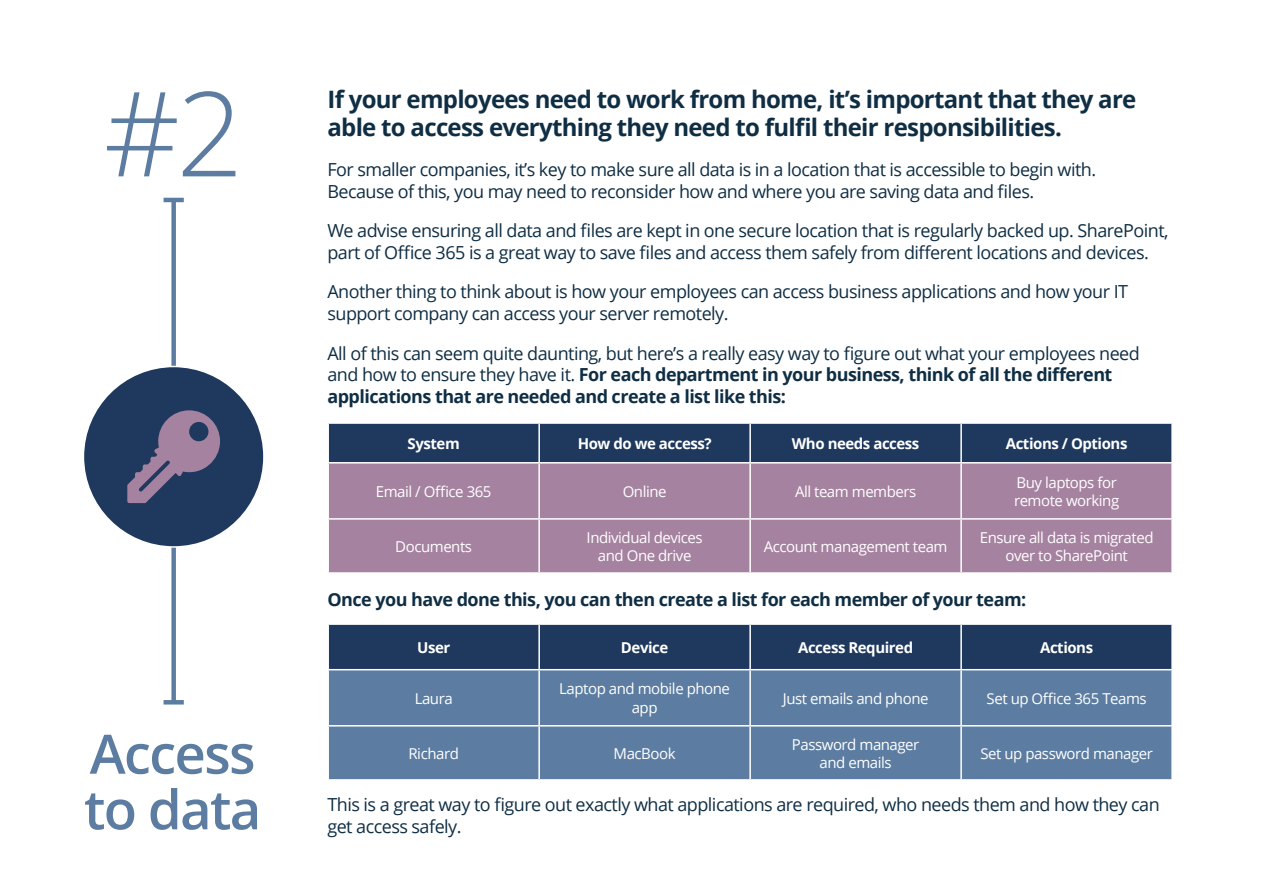
<style>
.page{position:relative;width:1263px;height:893px;background:#fff}
.page>*{position:absolute;margin:0;border:0;box-sizing:border-box;transform-origin:0 0}
.t1{font:300 117.6px "Open Sans";color:#5c7da1}
.t2{font:600 54.3px/55.7px "Open Sans";letter-spacing:-.03em;color:#5c7da1}
.t3{font:700 24px/28.8px "Open Sans";letter-spacing:-.03em;color:#0f2e44}
.t4{font:18px/21.6px "Open Sans";letter-spacing:-.03em;color:#0f2e44}
.t5{font:700 18px "Open Sans";letter-spacing:-.03em;color:#0f2e44}
.t6{font:15px/18px "Open Sans";letter-spacing:-.03em;color:#fff;text-align:center}
.t7{font:700 15px "Open Sans";letter-spacing:-.03em;color:#fff}
.s1{font-weight:700}
</style>
<div class="page">
<div style="left:171px;top:200px;width:5px;height:502px;background:#5c7da1"></div>
<hr style="left:164px;top:198px;width:20px;height:4px;background:#5c7da1">
<hr style="left:164px;top:700px;width:20px;height:4px;background:#5c7da1">
<div style="left:83px;top:366px;width:181px;height:181px;background:#1e385e;border-radius:50%"></div>
<svg style="left:127px;top:410px;width:93px;height:93px"></svg>
<div style="left:329px;top:424px;width:842px;height:38px;background:#1e385e"></div>
<div style="left:329px;top:464px;width:842px;height:108px;background:#a582a0"></div>
<hr style="left:538px;top:424px;width:2px;height:38px;background:#fff">
<hr style="left:749px;top:424px;width:2px;height:38px;background:#fff">
<hr style="left:960px;top:424px;width:2px;height:38px;background:#fff">
<hr style="left:538px;top:464px;width:2px;height:54px;background:#fff">
<hr style="left:749px;top:464px;width:2px;height:54px;background:#fff">
<hr style="left:960px;top:464px;width:2px;height:54px;background:#fff">
<hr style="left:327px;top:518px;width:212px;height:2px;background:#fff">
<hr style="left:539px;top:518px;width:211px;height:2px;background:#fff">
<hr style="left:538px;top:520px;width:2px;height:52px;background:#fff">
<hr style="left:750px;top:518px;width:211px;height:2px;background:#fff">
<hr style="left:749px;top:520px;width:2px;height:52px;background:#fff">
<hr style="left:961px;top:518px;width:212px;height:2px;background:#fff">
<hr style="left:960px;top:520px;width:2px;height:52px;background:#fff">
<div style="left:329px;top:625px;width:842px;height:44px;background:#1e385e"></div>
<div style="left:329px;top:670px;width:842px;height:109px;background:#5c7da1"></div>
<hr style="left:538px;top:625px;width:2px;height:44px;background:#fff">
<hr style="left:749px;top:625px;width:2px;height:44px;background:#fff">
<hr style="left:960px;top:625px;width:2px;height:44px;background:#fff">
<hr style="left:538px;top:670px;width:2px;height:55px;background:#fff">
<hr style="left:749px;top:670px;width:2px;height:55px;background:#fff">
<hr style="left:960px;top:670px;width:2px;height:55px;background:#fff">
<hr style="left:327px;top:725px;width:212px;height:1px;background:#fff">
<hr style="left:539px;top:725px;width:211px;height:1px;background:#fff">
<hr style="left:538px;top:726px;width:2px;height:53px;background:#fff">
<hr style="left:750px;top:725px;width:211px;height:1px;background:#fff">
<hr style="left:749px;top:726px;width:2px;height:53px;background:#fff">
<hr style="left:961px;top:725px;width:212px;height:1px;background:#fff">
<hr style="left:960px;top:726px;width:2px;height:53px;background:#fff">
<h1 class="t1" style="left:104px;top:53px;width:141px">#2</h1>
<h2 class="t2" style="left:84px;top:725px;width:179px">Access to data</h2>
<h3 class="t3" style="left:327px;top:84px;width:810px">If your employees need to work from home, it’s important that they are able to access everything they need to fulfil their responsibilities.</h3>
<p class="t4" style="left:327px;top:158px;width:770px">For smaller companies, it’s key to make sure all data is in a location that is accessible to begin with.<br>Because of this, you may need to reconsider how and where you are saving data and files.</p>
<p class="t4" style="left:327px;top:219px;width:843px">We advise ensuring all data and files are kept in one secure location that is regularly backed up. SharePoint, part of Office 365 is a great way to save files and access them safely from different locations and devices.</p>
<p class="t4" style="left:327px;top:281px;width:802px">Another thing to think about is how your employees can access business applications and how your IT support company can access your server remotely.</p>
<p class="t4" style="left:327px;top:342px;width:814px">All of this can seem quite daunting, but here’s a really easy way to figure out what your employees need and how to ensure they have it. <span class="s1">For each department in your business, think of all the different applications that are needed and create a list like this:</span></p>
<p class="t7" style="left:408px;top:433px;width:54px">System</p>
<p class="t7" style="left:578px;top:433px;width:135px">How do we access?</p>
<p class="t7" style="left:792px;top:433px;width:129px">Who needs access</p>
<p class="t7" style="left:1006px;top:433px;width:123px">Actions / Options</p>
<p class="t6" style="left:376px;top:482px;width:117px">Email / Office 365</p>
<p class="t6" style="left:623px;top:482px;width:45px">Online</p>
<p class="t6" style="left:795px;top:482px;width:123px">All team members</p>
<p class="t6" style="left:1014px;top:473px;width:107px;text-align:left">Buy laptops for remote working</p>
<p class="t6" style="left:395px;top:537px;width:78px">Documents</p>
<p class="t6" style="left:587px;top:528px;width:118px">Individual devices and One drive</p>
<p class="t6" style="left:764px;top:537px;width:185px">Account management team</p>
<p class="t6" style="left:980px;top:528px;width:175px">Ensure all data is migrated over to SharePoint</p>
<p class="t5" style="left:327px;top:587px;width:700px">Once you have done this, you can then create a list for each member of your team:</p>
<p class="t7" style="left:417px;top:637px;width:35px">User</p>
<p class="t7" style="left:621px;top:637px;width:49px">Device</p>
<p class="t7" style="left:798px;top:637px;width:117px">Access Required</p>
<p class="t7" style="left:1040px;top:637px;width:55px">Actions</p>
<p class="t6" style="left:415px;top:689px;width:39px">Laura</p>
<p class="t6" style="left:559px;top:680px;width:172px">Laptop and mobile phone app</p>
<p class="t6" style="left:783px;top:689px;width:147px">Just emails and phone</p>
<p class="t6" style="left:987px;top:689px;width:162px">Set up Office 365 Teams</p>
<p class="t6" style="left:408px;top:744px;width:52px">Richard</p>
<p class="t6" style="left:614px;top:744px;width:64px">MacBook</p>
<p class="t6" style="left:792px;top:735px;width:129px">Password manager and emails</p>
<p class="t6" style="left:980px;top:744px;width:174px">Set up password manager</p>
<p class="t4" style="left:327px;top:793px;width:834px">This is a great way to figure out exactly what applications are required, who needs them and how they can get access safely.</p>
</div>
